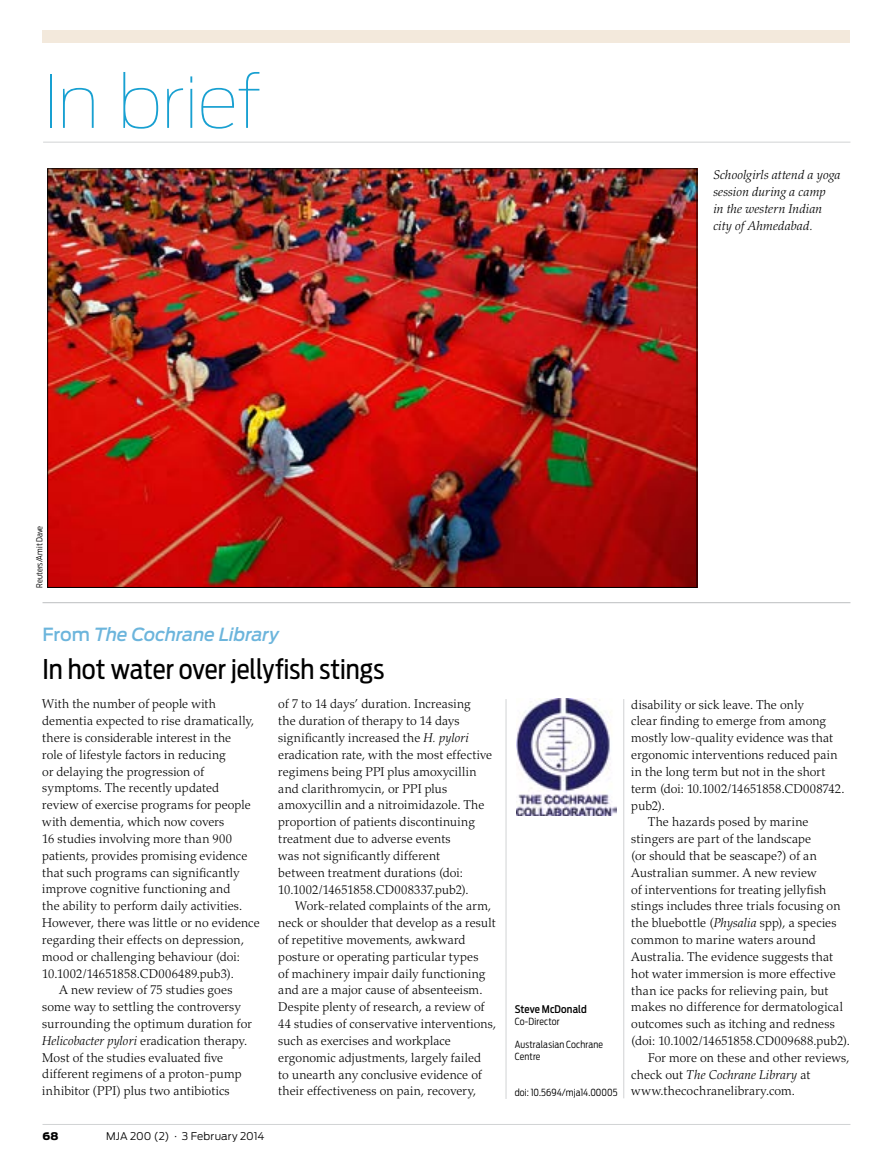
<style>
.page{position:relative;width:893px;height:1170px;background:#fff}
.page>*{position:absolute;margin:0;border:0;box-sizing:border-box;transform-origin:0 0}
.t1{font:100 72px "Antenna";letter-spacing:-.02em;color:#18a0d1}
.t2{font:27px "Antenna Cond";letter-spacing:-.005em;color:#000}
.t3{font:italic 500 18px "Antenna";letter-spacing:-.01em;color:#6cb5dc}
.t4{font:300 12.75px/16.8px "Palatino LT Std";letter-spacing:.01em;color:#000}
.t5{font:italic 300 12.75px/17.1px "Palatino LT Std";letter-spacing:.01em;color:#000}
.t6{font:300 10.5px "Antenna";letter-spacing:.01em;color:#000}
.t7{font:500 10.5px "Antenna Cond";letter-spacing:.01em;color:#000}
.t8{font:900 10.5px "Antenna";color:#000}
.t9{font:300 9.75px/11.7px "Antenna Cond";letter-spacing:.015em;color:#000}
.t10{font:300 8.25px "Antenna Cond";letter-spacing:.01em;color:#000}
.s1{font-style:normal}
.s2{font-style:italic}
</style>
<div class="page">
<hr style="left:43px;top:1123px;width:807px;height:1px;background:#d1d3d4">
<div style="left:43px;top:31px;width:807px;height:12px;background:#f3e9dc"></div>
<hr style="left:43px;top:142px;width:807px;height:1px;background:#d1d3d4">
<hr style="left:43px;top:602px;width:807px;height:1px;background:#bcbec0">
<img style="left:49px;top:170px;width:646px;height:415px">
<hr style="left:506px;top:699px;width:1px;height:399px;background:#d1d3d4">
<hr style="left:623px;top:699px;width:1px;height:399px;background:#d1d3d4">
<img style="left:517px;top:698px;width:100px;height:117px">
<h1 class="t1" style="left:43px;top:59px;width:220px">In brief</h1>
<p class="t5" style="left:713px;top:166px;width:129px">Schoolgirls attend a yoga session during a camp<br>in the western Indian city of Ahmedabad.</p>
<p class="t10" style="left:35px;top:587px;width:64px;rotate:-90deg">Reuters/Amit Dave</p>
<h3 class="t3" style="left:43px;top:623px;width:238px"><span class="s1">From</span> The Cochrane Library</h3>
<h2 class="t2" style="left:43px;top:653px;width:344px">In hot water over jellyfish stings</h2>
<p class="t4" style="left:42px;top:695px;width:175px">With the number of people with</p>
<p class="t4" style="left:42px;top:712px;width:214px">dementia expected to rise dramatically,</p>
<p class="t4" style="left:42px;top:729px;width:190px">there is considerable interest in the</p>
<p class="t4" style="left:42px;top:746px;width:185px">role of lifestyle factors in reducing</p>
<p class="t4" style="left:42px;top:763px;width:163px">or delaying the progression of</p>
<p class="t4" style="left:42px;top:779px;width:178px">symptoms. The recently updated</p>
<p class="t4" style="left:42px;top:796px;width:210px">review of exercise programs for people</p>
<p class="t4" style="left:42px;top:813px;width:184px">with dementia, which now covers</p>
<p class="t4" style="left:42px;top:830px;width:191px">16 studies involving more than 900</p>
<p class="t4" style="left:42px;top:847px;width:207px">patients, provides promising evidence</p>
<p class="t4" style="left:42px;top:864px;width:199px">that such programs can significantly</p>
<p class="t4" style="left:42px;top:880px;width:190px">improve cognitive functioning and</p>
<p class="t4" style="left:42px;top:897px;width:201px">the ability to perform daily activities.</p>
<p class="t4" style="left:42px;top:914px;width:219px">However, there was little or no evidence</p>
<p class="t4" style="left:42px;top:931px;width:203px">regarding their effects on depression,</p>
<p class="t4" style="left:42px;top:948px;width:199px">mood or challenging behaviour (doi:</p>
<p class="t4" style="left:42px;top:964px;width:193px">10.1002/14651858.CD006489.pub3).</p>
<p class="t4" style="left:59px;top:981px;width:175px">A new review of 75 studies goes</p>
<p class="t4" style="left:42px;top:998px;width:200px">some way to settling the controversy</p>
<p class="t4" style="left:42px;top:1015px;width:211px">surrounding the optimum duration for</p>
<p class="t4" style="left:42px;top:1032px;width:206px"><span class="s2">Helicobacter pylori</span> eradication therapy.</p>
<p class="t4" style="left:42px;top:1049px;width:183px">Most of the studies evaluated five</p>
<p class="t4" style="left:42px;top:1065px;width:201px">different regimens of a proton-pump</p>
<p class="t4" style="left:42px;top:1082px;width:189px">inhibitor (PPI) plus two antibiotics</p>
<p class="t4" style="left:278px;top:695px;width:215px">of 7 to 14 days’ duration. Increasing<br>the duration of therapy to 14 days significantly increased the <span class="s2">H. pylori </span>eradication rate, with the most effective regimens being PPI plus amoxycillin and clarithromycin, or PPI plus amoxycillin and a nitroimidazole. The proportion of patients discontinuing treatment due to adverse events<br>was not significantly different<br>between treatment durations (doi:<br>10.1002/14651858.CD008337.pub2).</p>
<p class="t4" style="left:278px;top:897px;width:219px;text-indent:17px">Work-related complaints of the arm, neck or shoulder that develop as a result of repetitive movements, awkward posture or operating particular types<br>of machinery impair daily functioning and are a major cause of absenteeism.<br>Despite plenty of research, a review of 44 studies of conservative interventions, such as exercises and workplace ergonomic adjustments, largely failed<br>to unearth any conclusive evidence of their effectiveness on pain, recovery,</p>
<p class="t8" style="left:43px;top:1129px;width:17px">68</p>
<p class="t6" style="left:106px;top:1129px;width:160px">MJA 200 (2) · 3 February 2014</p>
<p class="t7" style="left:515px;top:1003px;width:74px">Steve McDonald</p>
<p class="t9" style="left:515px;top:1015px;width:47px">Co-Director</p>
<p class="t9" style="left:515px;top:1038px;width:90px">Australasian Cochrane<br>Centre</p>
<p class="t9" style="left:515px;top:1086px;width:104px">doi: 10.5694/mja14.00005</p>
<p class="t4" style="left:631px;top:696px;width:174px">disability or sick leave. The only</p>
<p class="t4" style="left:631px;top:712px;width:196px">clear finding to emerge from among</p>
<p class="t4" style="left:631px;top:729px;width:203px">mostly low-quality evidence was that</p>
<p class="t4" style="left:631px;top:746px;width:208px">ergonomic interventions reduced pain</p>
<p class="t4" style="left:631px;top:763px;width:196px">in the long term but not in the short</p>
<p class="t4" style="left:631px;top:780px;width:215px">term (doi: 10.1002/14651858.CD008742.</p>
<p class="t4" style="left:631px;top:797px;width:35px">pub2).</p>
<p class="t4" style="left:648px;top:813px;width:162px">The hazards posed by marine</p>
<p class="t4" style="left:631px;top:830px;width:181px">stingers are part of the landscape</p>
<p class="t4" style="left:631px;top:847px;width:187px">(or should that be seascape?) of an</p>
<p class="t4" style="left:631px;top:864px;width:187px">Australian summer. A new review</p>
<p class="t4" style="left:631px;top:881px;width:197px">of interventions for treating jellyfish</p>
<p class="t4" style="left:631px;top:897px;width:211px">stings includes three trials focusing on</p>
<p class="t4" style="left:631px;top:914px;width:207px">the bluebottle (<span class="s2">Physalia</span> spp), a species</p>
<p class="t4" style="left:631px;top:931px;width:186px">common to marine waters around</p>
<p class="t4" style="left:631px;top:948px;width:203px">Australia. The evidence suggests that</p>
<p class="t4" style="left:631px;top:965px;width:206px">hot water immersion is more effective</p>
<p class="t4" style="left:631px;top:982px;width:199px">than ice packs for relieving pain, but</p>
<p class="t4" style="left:631px;top:998px;width:213px">makes no difference for dermatological</p>
<p class="t4" style="left:631px;top:1015px;width:205px">outcomes such as itching and redness</p>
<p class="t4" style="left:631px;top:1032px;width:220px">(doi: 10.1002/14651858.CD009688.pub2).</p>
<p class="t4" style="left:648px;top:1049px;width:203px">For more on these and other reviews,</p>
<p class="t5" style="left:631px;top:1065px;width:180px"><span class="s1">check out</span> The Cochrane Library <span class="s1">at</span></p>
<p class="t4" style="left:631px;top:1082px;width:165px">www.thecochranelibrary.com.</p>
</div>
